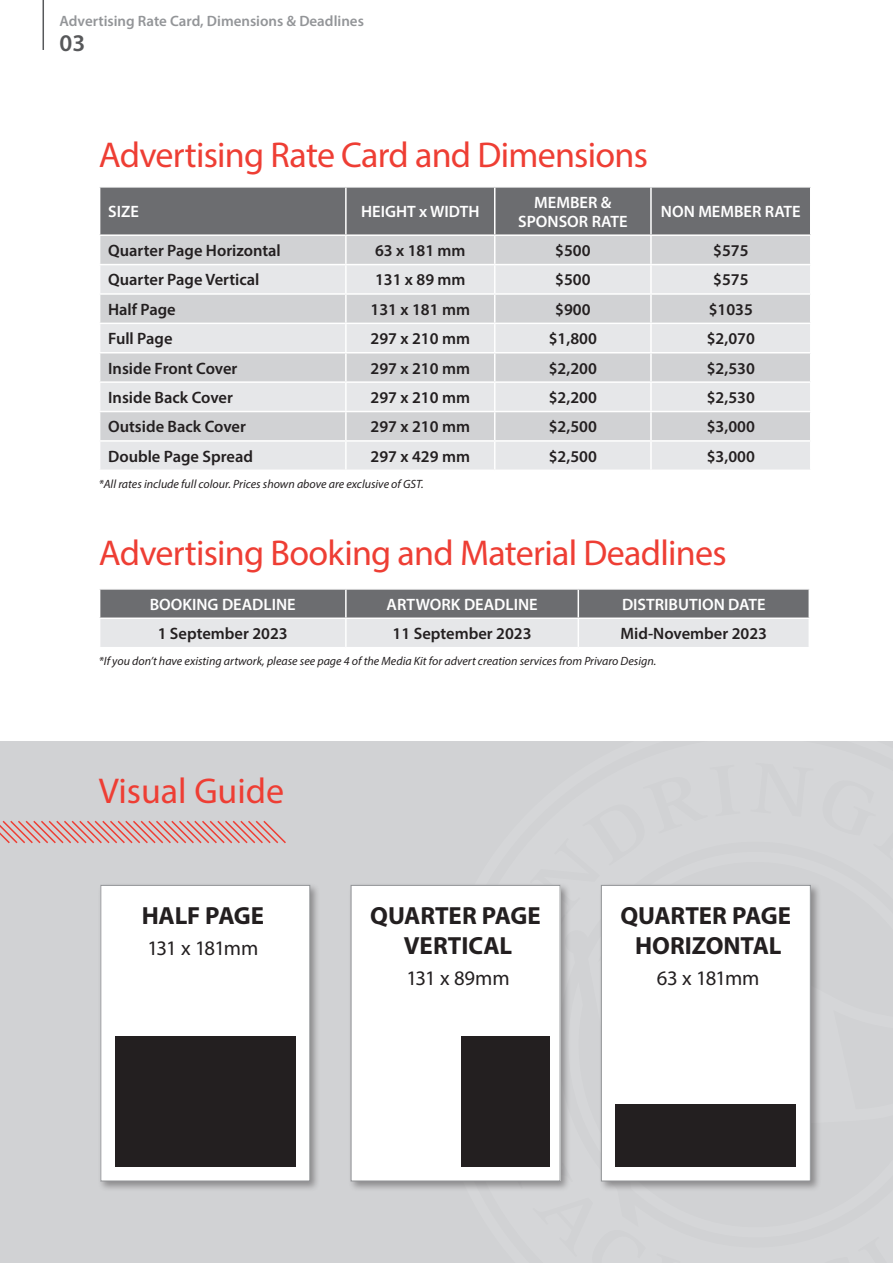
<style>
.page{position:relative;width:893px;height:1263px;background:#fff}
.page>*{position:absolute;margin:0;border:0;box-sizing:border-box;transform-origin:0 0}
.t1{font:36px "Myriad Pro";letter-spacing:-.02em;color:#ee3e34}
.t2{font:36px "Myriad Pro";color:#ee3e34}
.t3{font:700 24.9px/29.8px "Myriad Pro";letter-spacing:-.005em;color:#231f20;text-align:center}
.t4{font:600 24px "Myriad Pro";color:#57585a}
.t5{font:20.7px "Myriad Pro";letter-spacing:-.045em;color:#231f20}
.t6{font:600 16.5px "Myriad Pro";color:#231f20}
.t7{font:600 16.5px/19px "Myriad Pro";color:#fff;text-align:center}
.t8{font:600 15px "Myriad Pro";color:#939598}
.t9{font:italic 12px "Myriad Pro";color:#231f20}
</style>
<div class="page">
<div style="left:0;top:741px;width:893px;height:522px;background:#d1d2d4"></div>
<svg style="left:99px;top:187px;width:712px;height:282px;background:#cacbcd"></svg>
<svg style="left:99px;top:589px;width:710px;height:58px;background:#acadaf"></svg>
<hr style="left:808px;top:590px;width:2px;height:27px;background:#fff">
<hr style="left:578px;top:617px;width:232px;height:2px;background:#fff">
<div style="left:98px;top:882px;width:724px;height:310px;background:#231f20;opacity:.4"></div>
<div style="left:101px;top:885px;width:209px;height:296px;background:#fff"></div>
<div style="left:100px;top:885px;width:210px;height:296px;border:1px solid #939598"></div>
<div style="left:601px;top:885px;width:209px;height:296px;background:#fff"></div>
<div style="left:601px;top:885px;width:210px;height:296px;border:1px solid #939598"></div>
<div style="left:351px;top:885px;width:209px;height:296px;background:#fff"></div>
<div style="left:351px;top:885px;width:210px;height:296px;border:1px solid #939598"></div>
<div style="left:115px;top:1036px;width:180px;height:131px;background:#231f20"></div>
<div style="left:461px;top:1036px;width:88px;height:131px;background:#231f20"></div>
<div style="left:616px;top:1104px;width:180px;height:63px;background:#231f20"></div>
<svg style="left:0;top:820px;width:286px;height:24px"></svg>
<hr style="left:43px;top:0;width:1px;height:50px;background:#57585a">
<p class="t8" style="left:60px;top:12px;width:306px">Advertising Rate Card, Dimensions &amp; Deadlines</p>
<h3 class="t4" style="left:60px;top:28px;width:27px">03</h3>
<h1 class="t1" style="left:99px;top:133px;width:551px">Advertising Rate Card and Dimensions</h1>
<p class="t7" style="left:108px;top:202px;width:32px">SIZE</p>
<p class="t7" style="left:361px;top:202px;width:120px">HEIGHT x WIDTH</p>
<p class="t7" style="left:518px;top:192px;width:111px">MEMBER &amp;<br>SPONSOR RATE</p>
<p class="t7" style="left:661px;top:202px;width:141px">NON MEMBER RATE</p>
<p class="t6" style="left:108px;top:240px;width:174px">Quarter Page Horizontal</p>
<p class="t6" style="left:375px;top:240px;width:92px">63 x 181 mm</p>
<p class="t6" style="left:555px;top:240px;width:37px">$500</p>
<p class="t6" style="left:713px;top:240px;width:37px">$575</p>
<p class="t6" style="left:108px;top:269px;width:153px">Quarter Page Vertical</p>
<p class="t6" style="left:375px;top:269px;width:92px">131 x 89 mm</p>
<p class="t6" style="left:555px;top:269px;width:37px">$500</p>
<p class="t6" style="left:713px;top:269px;width:37px">$575</p>
<p class="t6" style="left:108px;top:299px;width:69px">Half Page</p>
<p class="t6" style="left:371px;top:299px;width:101px">131 x 181 mm</p>
<p class="t6" style="left:555px;top:299px;width:37px">$900</p>
<p class="t6" style="left:709px;top:299px;width:46px">$1035</p>
<p class="t6" style="left:108px;top:328px;width:66px">Full Page</p>
<p class="t6" style="left:371px;top:328px;width:101px">297 x 210 mm</p>
<p class="t6" style="left:549px;top:328px;width:50px">$1,800</p>
<p class="t6" style="left:707px;top:328px;width:50px">$2,070</p>
<p class="t6" style="left:108px;top:358px;width:131px">Inside Front Cover</p>
<p class="t6" style="left:371px;top:358px;width:101px">297 x 210 mm</p>
<p class="t6" style="left:549px;top:358px;width:50px">$2,200</p>
<p class="t6" style="left:707px;top:358px;width:50px">$2,530</p>
<p class="t6" style="left:108px;top:387px;width:126px">Inside Back Cover</p>
<p class="t6" style="left:371px;top:387px;width:101px">297 x 210 mm</p>
<p class="t6" style="left:549px;top:387px;width:50px">$2,200</p>
<p class="t6" style="left:707px;top:387px;width:50px">$2,530</p>
<p class="t6" style="left:108px;top:416px;width:139px">Outside Back Cover</p>
<p class="t6" style="left:371px;top:416px;width:101px">297 x 210 mm</p>
<p class="t6" style="left:549px;top:416px;width:50px">$2,500</p>
<p class="t6" style="left:707px;top:416px;width:50px">$3,000</p>
<p class="t6" style="left:108px;top:446px;width:146px">Double Page Spread</p>
<p class="t6" style="left:371px;top:446px;width:101px">297 x 429 mm</p>
<p class="t6" style="left:549px;top:446px;width:50px">$2,500</p>
<p class="t6" style="left:707px;top:446px;width:50px">$3,000</p>
<p class="t9" style="left:99px;top:476px;width:326px">*All rates include full colour. Prices shown above are exclusive of GST.</p>
<h1 class="t1" style="left:99px;top:531px;width:629px">Advertising Booking and Material Deadlines</h1>
<p class="t7" style="left:150px;top:594px;width:147px">BOOKING DEADLINE</p>
<p class="t7" style="left:386px;top:594px;width:153px">ARTWORK DEADLINE</p>
<p class="t7" style="left:622px;top:594px;width:145px">DISTRIBUTION DATE</p>
<p class="t6" style="left:158px;top:623px;width:132px">1 September 2023</p>
<p class="t6" style="left:393px;top:623px;width:140px">11 September 2023</p>
<p class="t6" style="left:620px;top:623px;width:148px">Mid-November 2023</p>
<p class="t9" style="left:99px;top:654px;width:559px">*If you don’t have existing artwork, please see page 4 of the Media Kit for advert creation services from Privaro Design.</p>
<h1 class="t2" style="left:99px;top:769px;width:187px">Visual Guide</h1>
<h2 class="t3" style="left:142px;top:900px;width:124px">HALF PAGE</h2>
<p class="t5" style="left:147px;top:935px;width:112px">131 x 181mm</p>
<h2 class="t3" style="left:370px;top:900px;width:172px">QUARTER PAGE<br>VERTICAL</h2>
<p class="t5" style="left:406px;top:965px;width:105px">131 x 89mm</p>
<h2 class="t3" style="left:620px;top:900px;width:172px">QUARTER PAGE<br>HORIZONTAL</h2>
<p class="t5" style="left:657px;top:965px;width:104px">63 x 181mm</p>
</div>
